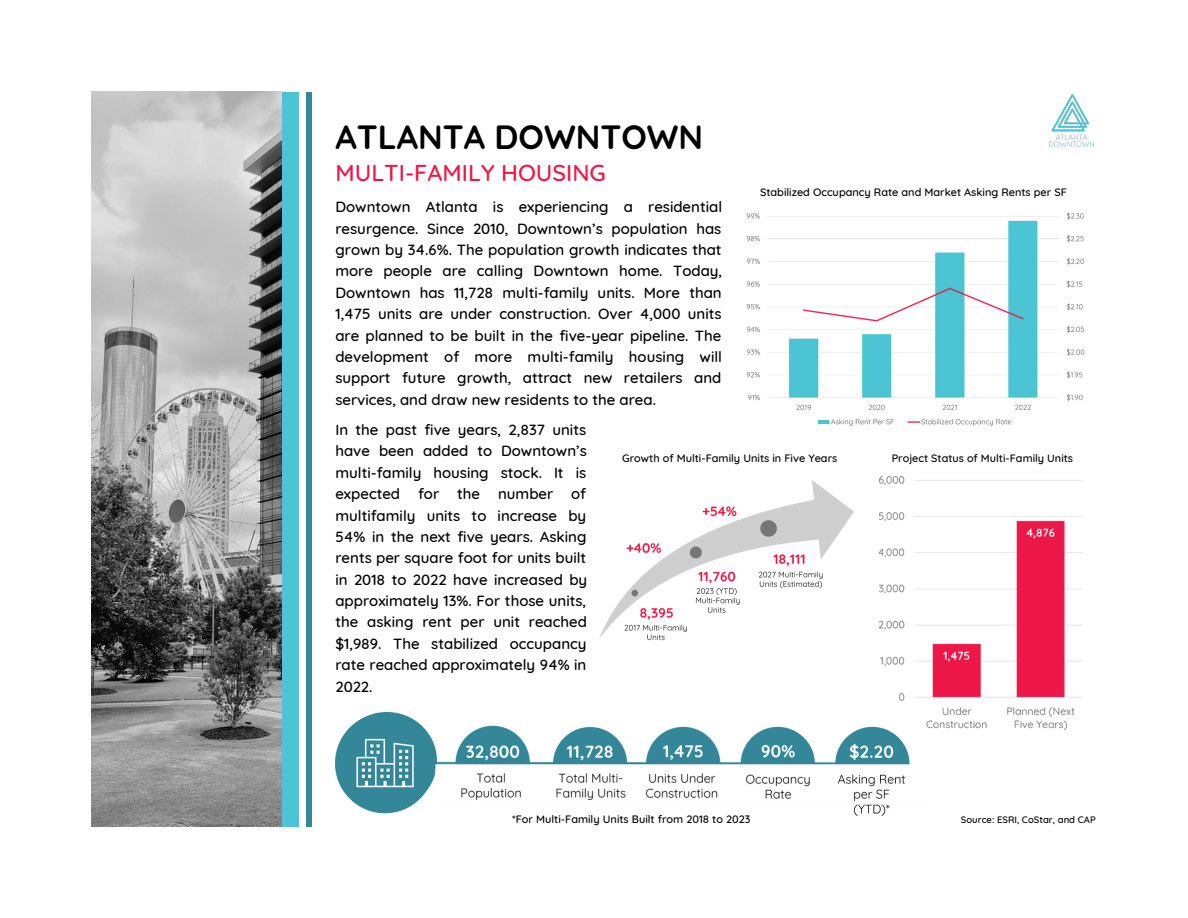
<style>
.page{position:relative;width:1188px;height:918px;background:#fff}
.page>*{position:absolute;margin:0;border:0;box-sizing:border-box;transform-origin:0 0}
.t1{font:700 33.6px "Quicksand";color:#000}
.t2{font:500 23.55px "Quicksand";color:#ed1848}
.t3{font:500 15px/21.3px "Quicksand";color:#000;text-align:justify}
.t4{font:500 10.95px "Quicksand";color:#000}
.t5{font:500 9.6px "Quicksand";color:#000}
</style>
<div class="page">
<div style="left:281px;top:92px;width:18px;height:734px;background:#4bc4d4"></div>
<img style="left:92px;top:92px;width:190px;height:734px">
<img style="left:1050px;top:94px;width:44px;height:52px">
<img style="left:746px;top:212px;width:339px;height:214px">
<img style="left:600px;top:480px;width:254px;height:161px">
<div style="left:307px;top:92px;width:5px;height:734px;background:#338799"></div>
<img style="left:878px;top:476px;width:205px;height:254px">
<img style="left:335px;top:717px;width:596px;height:99px">
<p class="t1" style="left:335px;top:115px;width:369px">ATLANTA DOWNTOWN</p>
<p class="t2" style="left:335px;top:158px;width:272px">MULTI-FAMILY HOUSING</p>
<p class="t3" style="left:335px;top:196px;width:388px">Downtown Atlanta is experiencing a residential resurgence. Since 2010, Downtown’s population has grown by 34.6%. The population growth indicates that more people are calling Downtown home. Today, Downtown has 11,728 multi-family units. More than 1,475 units are under construction. Over 4,000 units are planned to be built in the five-year pipeline. The development of more multi-family housing will support future growth, attract new retailers and services, and draw new residents to the area.</p>
<p class="t4" style="left:760px;top:185px;width:308px">Stabilized Occupancy Rate and Market Asking Rents per SF</p>
<p class="t3" style="left:335px;top:419px;width:253px">In the past five years, 2,837 units have been added to Downtown’s multi-family housing stock. It is expected for the number of multifamily units to increase by 54% in the next five years. Asking rents per square foot for units built in 2018 to 2022 have increased by approximately 13%. For those units, the asking rent per unit reached $1,989. The stabilized occupancy rate reached approximately 94% in 2022.</p>
<p class="t4" style="left:622px;top:451px;width:217px">Growth of Multi-Family Units in Five Years</p>
<p class="t4" style="left:512px;top:812px;width:240px">*For Multi-Family Units Built from 2018 to 2023</p>
<p class="t4" style="left:892px;top:451px;width:183px">Project Status of Multi-Family Units</p>
<p class="t5" style="left:961px;top:814px;width:136px">Source: ESRI, CoStar, and CAP</p>
</div>
